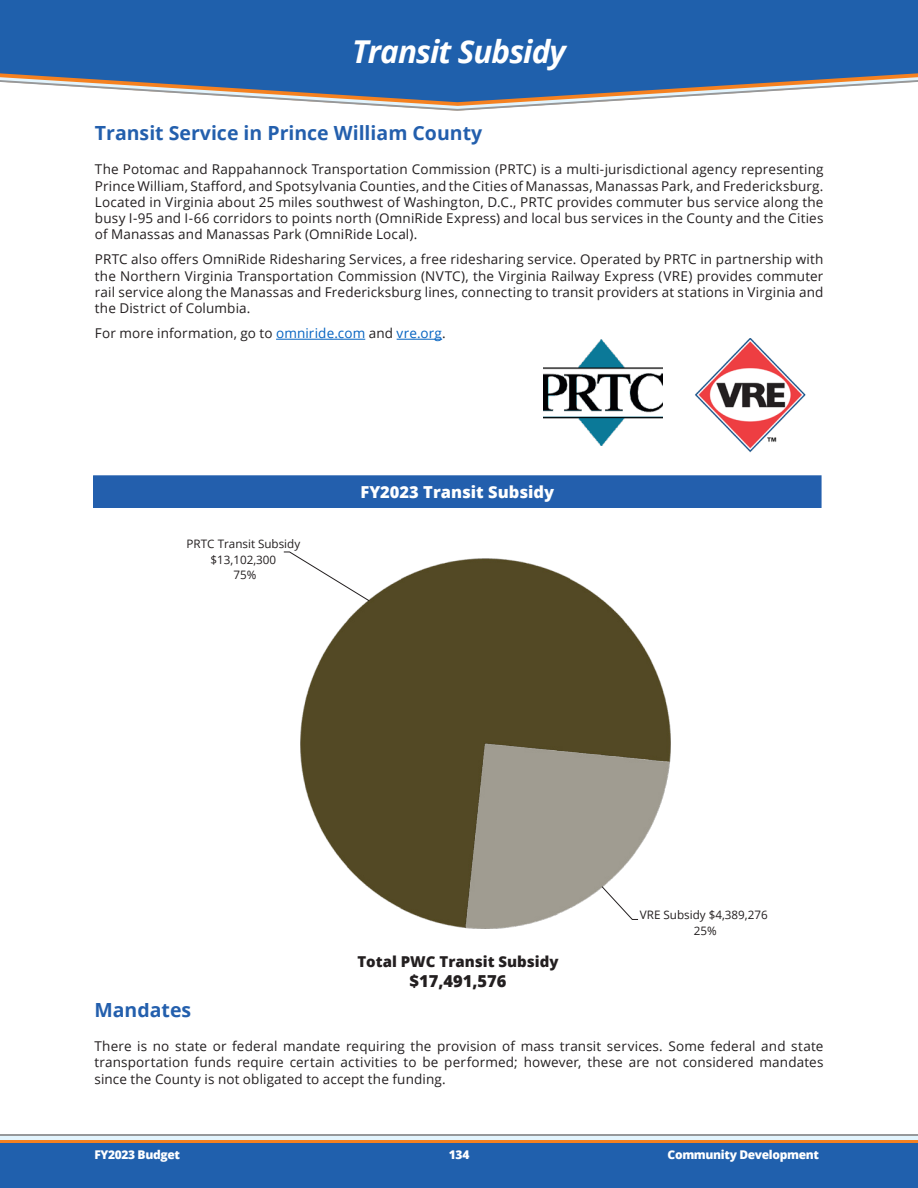
<style>
.page{position:relative;width:918px;height:1188px;background:#fff}
.page>*{position:absolute;margin:0;border:0;box-sizing:border-box;transform-origin:0 0}
.Head_2{font:italic 700 31.5px "Open Sans";letter-spacing:-.03em;color:#fff}
.Heading_L1{font:700 19.5px "Open Sans";color:#235fad}
.Object_Title_1{font:800 16.5px "Open Sans";color:#fff}
.Title_Center-Black{font:800 16.5px "Open Sans";color:#231f20}
.Title_Center-Black-2{font:800 15px "Open Sans";color:#231f20}
.Body{font:13.5px/16.2px "Open Sans";letter-spacing:.01em;color:#231f20;text-align:justify}
.t1{font:800 12px "Open Sans";letter-spacing:-.03em;color:#fff}
.t2{font:11.7px/15.9px "Open Sans";color:#231f20;text-align:center}
.s1{color:#0563c1}
</style>
<div class="page">
<div style="left:0;top:0;width:918px;height:68px;background:#1f60ac"></div>
<svg style="left:0;top:68px;width:918px;height:43px"></svg>
<div style="left:0;top:1135px;width:918px;height:53px;background:#2060ad"></div>
<div style="left:0;top:1135px;width:918px;height:8px;background:#f58120"></div>
<div style="left:0;top:1135px;width:918px;height:5px;background:#e2f4fd"></div>
<hr style="left:0;top:1135px;width:918px;height:1px;background:#96989a">
<div style="left:94px;top:476px;width:727px;height:31px;background:#235fad"></div>
<div style="left:93px;top:475px;width:728px;height:33px;border:1px solid #235fad"></div>
<img style="left:301px;top:559px;width:369px;height:368px">
<img style="left:466px;top:743px;width:203px;height:186px">
<svg style="left:283px;top:551px;width:87px;height:51px"></svg>
<svg style="left:601px;top:885px;width:38px;height:35px"></svg>
<hr style="left:276px;top:339px;width:89px;height:1px;background:#0563c1">
<hr style="left:397px;top:339px;width:45px;height:1px;background:#0563c1">
<img style="left:695px;top:339px;width:111px;height:114px">
<img style="left:543px;top:340px;width:119px;height:105px">
<p class="Head_2" style="left:352px;top:29px;width:215px">Transit Subsidy</p>
<p class="Heading_L1" style="left:95px;top:119px;width:389px">Transit Service in Prince William County</p>
<p class="Body" style="left:95px;top:161px;width:730px">The Potomac and Rappahannock Transportation Commission (PRTC) is a multi-jurisdictional agency representing Prince William, Stafford, and Spotsylvania Counties, and the Cities of Manassas, Manassas Park, and Fredericksburg.<br>Located in Virginia about 25 miles southwest of Washington, D.C., PRTC provides commuter bus service along the busy I-95 and I-66 corridors to points north (OmniRide Express) and local bus services in the County and the Cities of Manassas and Manassas Park (OmniRide Local).</p>
<p class="Body" style="left:95px;top:251px;width:730px">PRTC also offers OmniRide Ridesharing Services, a free ridesharing service. Operated by PRTC in partnership with the Northern Virginia Transportation Commission (NVTC), the Virginia Railway Express (VRE) provides commuter rail service along the Manassas and Fredericksburg lines, connecting to transit providers at stations in Virginia and the District of Columbia.</p>
<p class="Body" style="left:95px;top:325px;width:352px">For more information, go to <span class="s1">omniride.com</span> and <span class="s1">vre.org</span>.</p>
<p class="t2" style="left:187px;top:535px;width:115px">PRTC Transit Subsidy $13,102,300<br>75%</p>
<p class="Object_Title_1" style="left:360px;top:479px;width:195px">FY2023 Transit Subsidy</p>
<p class="Title_Center-Black-2" style="left:357px;top:950px;width:203px">Total PWC Transit Subsidy</p>
<p class="Title_Center-Black" style="left:409px;top:969px;width:99px">$17,491,576</p>
<p class="t2" style="left:640px;top:907px;width:129px">VRE Subsidy $4,389,276<br>25%</p>
<p class="Heading_L1" style="left:94px;top:996px;width:98px">Mandates</p>
<p class="Body" style="left:94px;top:1038px;width:731px">There is no state or federal mandate requiring the provision of mass transit services. Some federal and state transportation funds require certain activities to be performed; however, these are not considered mandates since the County is not obligated to accept the funding.</p>
<p class="t1" style="left:94px;top:1146px;width:87px">FY2023 Budget</p>
<p class="t1" style="left:449px;top:1146px;width:22px">134</p>
<p class="t1" style="left:668px;top:1146px;width:153px">Community Development</p>
</div>
